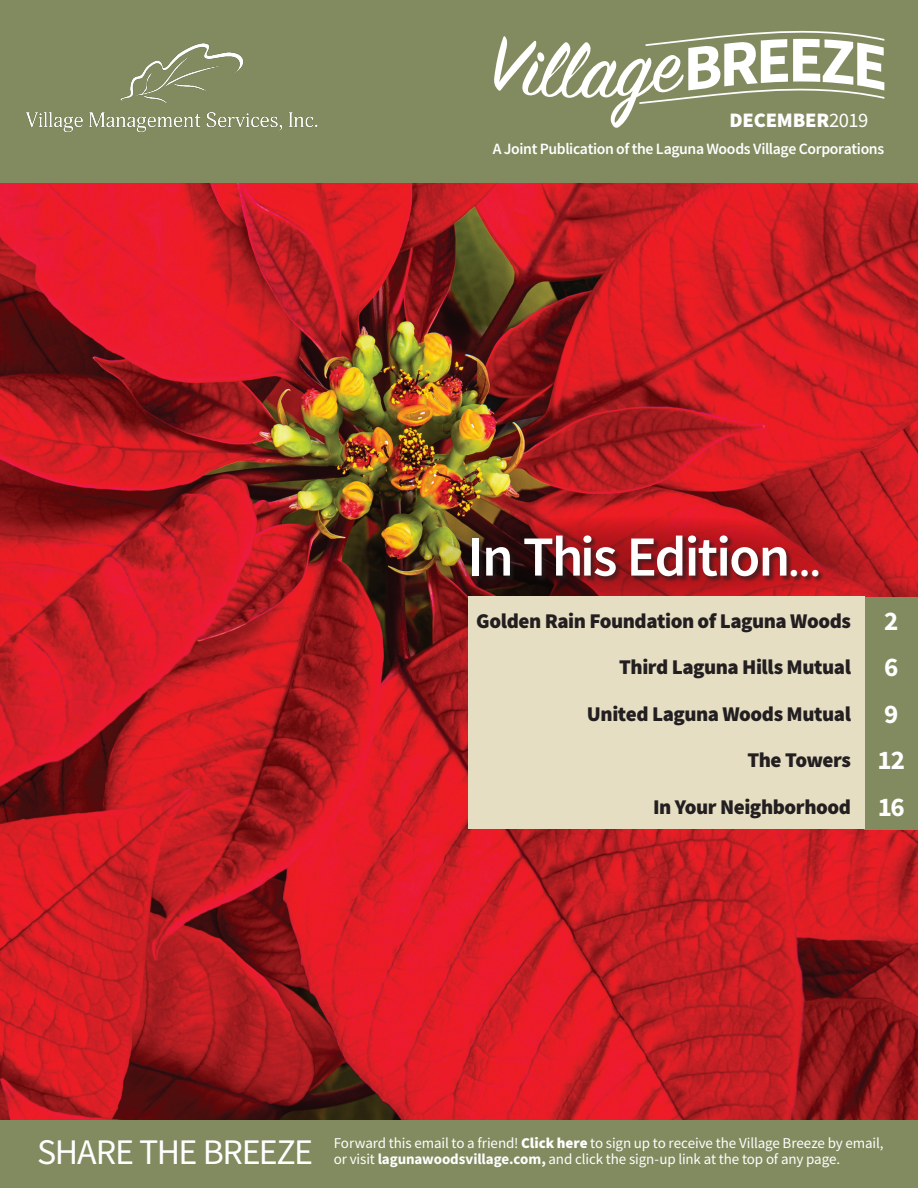
<style>
.page{position:relative;width:918px;height:1188px;background:#fff}
.page>*{position:absolute;margin:0;border:0;box-sizing:border-box;transform-origin:0 0}
.t1{font:600 56.7px "Source Sans Pro";letter-spacing:-.035em;color:#fff}
.t2{font:36px "Source Sans Pro";letter-spacing:-.035em;color:#fff}
.t3{font:700 27px "Source Sans Pro";color:#fff}
.t4{font:900 21px "Source Sans Pro";letter-spacing:-.02em;color:#231f20}
.t5{font:900 20.55px "Source Sans Pro";letter-spacing:-.01em;color:#fff}
.Index_List{font:600 15.75px "Source Sans Pro";letter-spacing:-.025em;color:#fff}
.t6{font:15px "Source Sans Pro";letter-spacing:-.01em;color:#fff}
.s1{font-weight:400}
.s2{font-size:42.9px}
.s3{font-weight:900}
.s4{font-weight:700}
</style>
<div class="page">
<img style="left:0;top:183px;width:918px;height:937px">
<div style="left:0;top:1120px;width:918px;height:68px;background:#818b5f"></div>
<div style="left:0;top:0;width:918px;height:183px;background:#818b5f"></div>
<svg style="left:494px;top:30px;width:390px;height:98px"></svg>
<img style="left:26px;top:43px;width:292px;height:90px">
<img style="left:378px;top:516px;width:522px;height:90px;border-radius:50%">
<div style="left:472px;top:535px;width:353px;height:48px;background:#231f20;opacity:.6"></div>
<div style="left:864px;top:736px;width:54px;height:47px;background:#818b5f"></div>
<div style="left:864px;top:689px;width:54px;height:47px;background:#818b5f"></div>
<div style="left:864px;top:643px;width:54px;height:47px;background:#818b5f"></div>
<div style="left:864px;top:597px;width:54px;height:47px;background:#818b5f"></div>
<div style="left:864px;top:783px;width:54px;height:47px;background:#818b5f"></div>
<div style="left:468px;top:597px;width:396px;height:232px;background:#e6dec3"></div>
<p class="t5" style="left:730px;top:106px;width:140px">DECEMBER<span class="s1">2019</span></p>
<p class="Index_List" style="left:493px;top:139px;width:393px">A Joint Publication of the Laguna Woods Village Corporations</p>
<p class="t1" style="left:468px;top:520px;width:355px">In This Edition<span class="s2">...</span></p>
<p class="t4" style="left:476px;top:606px;width:376px">Golden Rain Foundation of Laguna Woods</p>
<p class="t4" style="left:619px;top:653px;width:233px">Third Laguna Hills Mutual</p>
<p class="t4" style="left:587px;top:699px;width:266px">United Laguna Woods Mutual</p>
<p class="t4" style="left:748px;top:746px;width:105px">The Towers</p>
<p class="t4" style="left:653px;top:792px;width:199px">In Your Neighborhood</p>
<p class="t3" style="left:884px;top:603px;width:16px">2</p>
<p class="t3" style="left:884px;top:649px;width:16px">6</p>
<p class="t3" style="left:884px;top:696px;width:16px">9</p>
<p class="t3" style="left:878px;top:742px;width:29px">12</p>
<p class="t3" style="left:878px;top:789px;width:28px">16</p>
<p class="t2" style="left:37px;top:1129px;width:278px">SHARE THE BREEZE</p>
<p class="t6" style="left:334px;top:1133px;width:551px">Forward this email to a friend! <span class="s3">Click here</span> to sign up to receive the Village Breeze by email,</p>
<p class="t6" style="left:334px;top:1150px;width:508px">or visit <span class="s4">lagunawoodsvillage.com,</span> and click the sign-up link at the top of any page.</p>
</div>
